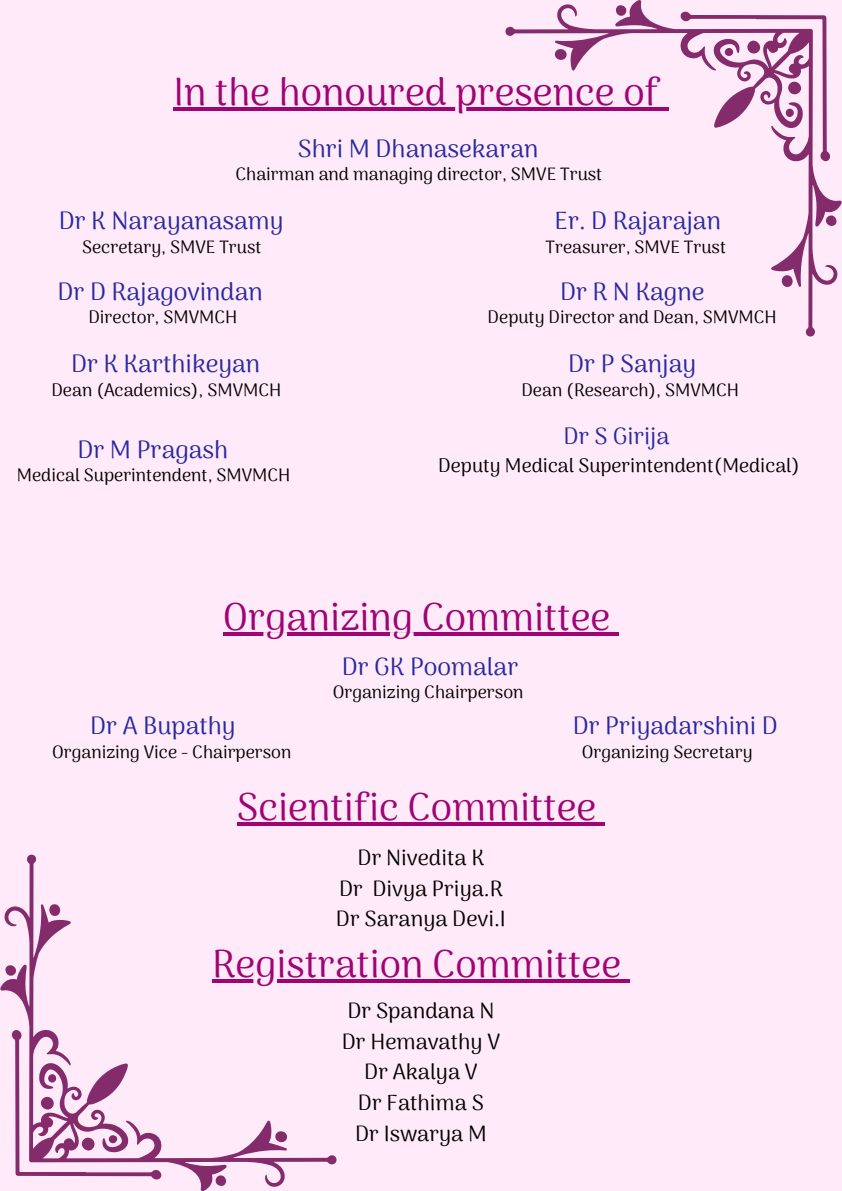
<style>
.page{position:relative;width:842px;height:1191px;background:#fff}
.page>*{position:absolute;margin:0;border:0;box-sizing:border-box;transform-origin:0 0}
.t1{font:39px "Arima Madurai";color:#a00474}
.t2{font:25px "Arima Madurai";color:#28299f}
.t3{font:23.7px "Arima Madurai";color:#28299f}
.t4{font:22px/30.8px "Arima Madurai";color:#000;text-align:center}
.t5{font:19.7px "Arima Madurai";color:#000}
.t6{font:18px "Arima Madurai";color:#000}
</style>
<div class="page">
<div style="left:0;top:0;width:842px;height:1190px;background:#ffeaf9"></div>
<svg style="left:505px;top:0;width:337px;height:336px"></svg>
<svg style="left:0;top:854px;width:337px;height:336px"></svg>
<hr style="left:174px;top:107px;width:486px;height:3px;background:#a00474">
<svg style="left:660px;top:107px;width:8px;height:3px"></svg>
<hr style="left:223px;top:632px;width:388px;height:4px;background:#a00474">
<svg style="left:611px;top:632px;width:8px;height:4px"></svg>
<svg style="left:237px;top:822px;width:360px;height:3px"></svg>
<svg style="left:597px;top:822px;width:8px;height:3px"></svg>
<svg style="left:212px;top:978px;width:409px;height:4px;fill:#a00474"></svg>
<svg style="left:621px;top:979px;width:9px;height:3px"></svg>
<h1 class="t1" style="left:174px;top:68px;width:488px">In the honoured presence of</h1>
<h2 class="t2" style="left:298px;top:134px;width:242px">Shri M Dhanasekaran</h2>
<p class="t6" style="left:236px;top:164px;width:368px">Chairman and managing director, SMVE Trust</p>
<h2 class="t2" style="left:59px;top:206px;width:226px">Dr K Narayanasamy</h2>
<p class="t6" style="left:82px;top:236px;width:181px">Secretary, SMVE Trust</p>
<h2 class="t2" style="left:57px;top:276px;width:207px">Dr D Rajagovindan</h2>
<p class="t6" style="left:88px;top:306px;width:151px">Director, SMVMCH</p>
<h2 class="t2" style="left:71px;top:349px;width:191px">Dr K Karthikeyan</h2>
<p class="t6" style="left:51px;top:379px;width:231px">Dean (Academics), SMVMCH</p>
<h2 class="t2" style="left:77px;top:434px;width:152px">Dr M Pragash</h2>
<p class="t6" style="left:17px;top:464px;width:275px">Medical Superintendent, SMVMCH</p>
<h2 class="t2" style="left:555px;top:206px;width:168px">Er. D Rajarajan</h2>
<p class="t6" style="left:546px;top:236px;width:182px">Treasurer, SMVE Trust</p>
<h2 class="t2" style="left:560px;top:276px;width:146px">Dr R N Kagne</h2>
<p class="t6" style="left:488px;top:306px;width:291px">Deputy Director and Dean, SMVMCH</p>
<h2 class="t2" style="left:568px;top:349px;width:129px">Dr P Sanjay</h2>
<p class="t6" style="left:521px;top:379px;width:219px">Dean (Research), SMVMCH</p>
<h3 class="t3" style="left:564px;top:422px;width:107px">Dr S Girija</h3>
<p class="t5" style="left:438px;top:454px;width:363px">Deputy Medical Superintendent(Medical)</p>
<h1 class="t1" style="left:223px;top:594px;width:389px">Organizing Committee</h1>
<h2 class="t2" style="left:90px;top:711px;width:147px">Dr A Bupathy</h2>
<p class="t6" style="left:52px;top:740px;width:241px">Organizing Vice - Chairperson</p>
<h2 class="t2" style="left:342px;top:651px;width:178px">Dr GK Poomalar</h2>
<p class="t6" style="left:333px;top:681px;width:192px">Organizing Chairperson</p>
<h2 class="t2" style="left:573px;top:711px;width:206px">Dr Priyadarshini D</h2>
<p class="t6" style="left:582px;top:740px;width:172px">Organizing Secretary</p>
<h1 class="t1" style="left:237px;top:783px;width:361px">Scientific Committee</h1>
<p class="t4" style="left:336px;top:841px;width:171px">Dr Nivedita K<br>Dr Divya Priya.R<br>Dr Saranya Devi.I</p>
<h1 class="t1" style="left:212px;top:940px;width:411px">Registration Committee</h1>
<p class="t4" style="left:342px;top:994px;width:160px">Dr Spandana N<br>Dr Hemavathy V<br>Dr Akalya V<br>Dr Fathima S<br>Dr Iswarya M</p>
</div>
